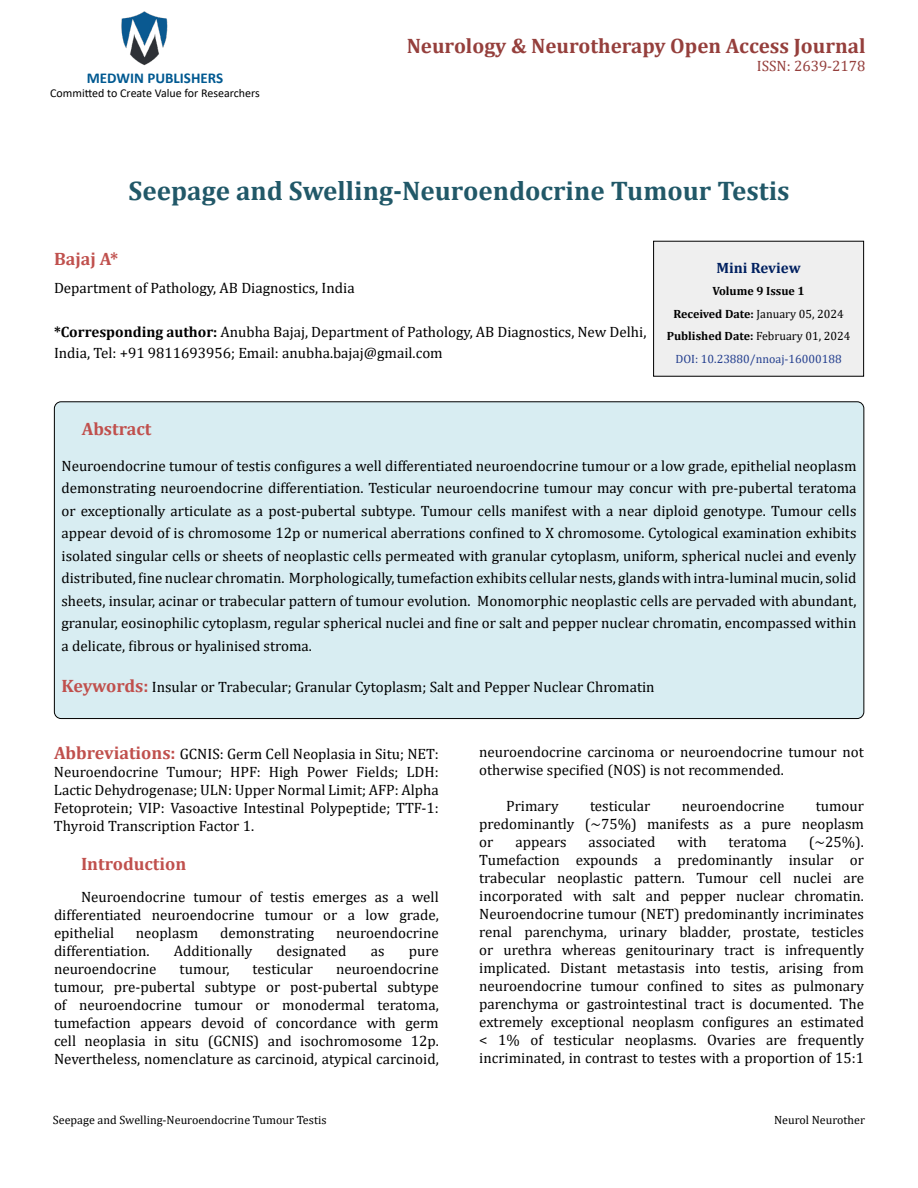
<style>
.page{position:relative;width:918px;height:1188px;background:#fff}
.page>*{position:absolute;margin:0;border:0;box-sizing:border-box;transform-origin:0 0}
.t1{font:700 27px "Cambria";color:#215868}
.t2{font:700 21px "Cambria";color:#953f3c}
.t3{font:700 18px "Cambria";color:#c0504d}
.t4{font:15px/18px "Cambria";color:#000;text-align:justify}
.t5{font:700 15px "Calibri";color:#005991}
.t6{font:15px "Cambria";color:#953f3c}
.t7{font:700 15px "Cambria";color:#002060}
.t8{font:700 12px/22.5px "Cambria";color:#000;text-align:center}
.t9{font:12px "Cambria";color:#000}
.t10{font:12px "Calibri";color:#000}
.s1{font-weight:700}
.s2{font-weight:400}
.s3{font-weight:400;color:#25408f}
.s4{font-weight:700;font-size:18px;color:#c0504d}
</style>
<div class="page">
<img style="left:121px;top:11px;width:47px;height:55px">
<div style="left:654px;top:241px;width:210px;height:135px;background:#efefef"></div>
<div style="left:653px;top:241px;width:211px;height:136px;border:1px solid #000"></div>
<div style="left:54px;top:402px;width:810px;height:317px;background:#d8edf2;border-radius:7px"></div>
<p class="t5" style="left:87px;top:67px;width:138px">MEDWIN PUBLISHERS</p>
<p class="t10" style="left:50px;top:85px;width:211px">Committed to Create Value for Researchers</p>
<h2 class="t2" style="left:407px;top:31px;width:460px">Neurology &amp; Neurotherapy Open Access Journal</h2>
<p class="t6" style="left:757px;top:57px;width:110px">ISSN: 2639-2178</p>
<h1 class="t1" style="left:128px;top:172px;width:663px">Seepage and Swelling-Neuroendocrine Tumour Testis</h1>
<p class="t3" style="left:54px;top:246px;width:66px">Bajaj A*</p>
<p class="t4" style="left:54px;top:279px;width:302px">Department of Pathology, AB Diagnostics, India</p>
<p class="t4" style="left:54px;top:321px;width:594px;line-height:21.8px"><span class="s1">*Corresponding author:</span> Anubha Bajaj, Department of Pathology, AB Diagnostics, New Delhi,<br>India, Tel: +91 9811693956; Email: anubha.bajaj@gmail.com</p>
<p class="t7" style="left:716px;top:257px;width:86px">Mini Review</p>
<p class="t8" style="left:667px;top:280px;width:185px">Volume 9 Issue 1<br>Received Date: <span class="s2">January 05, 2024<br></span>Published Date: <span class="s2">February 01, 2024<br></span><span class="s3">DOI: 10.23880/nnoaj-16000188</span></p>
<p class="t3" style="left:82px;top:416px;width:71px">Abstract</p>
<p class="t4" style="left:62px;top:454px;width:797px;line-height:22.5px">Neuroendocrine tumour of testis configures a well differentiated neuroendocrine tumour or a low grade, epithelial neoplasm demonstrating neuroendocrine differentiation. Testicular neuroendocrine tumour may concur with pre-pubertal teratoma or exceptionally articulate as a post-pubertal subtype. Tumour cells manifest with a near diploid genotype. Tumour cells appear devoid of is chromosome 12p or numerical aberrations confined to X chromosome. Cytological examination exhibits isolated singular cells or sheets of neoplastic cells permeated with granular cytoplasm, uniform, spherical nuclei and evenly distributed, fine nuclear chromatin. Morphologically, tumefaction exhibits cellular nests, glands with intra-luminal mucin, solid sheets, insular, acinar or trabecular pattern of tumour evolution. Monomorphic neoplastic cells are pervaded with abundant, granular, eosinophilic cytoplasm, regular spherical nuclei and fine or salt and pepper nuclear chromatin, encompassed within a delicate, fibrous or hyalinised stroma.</p>
<p class="t4" style="left:62px;top:678px;width:595px"><span class="s4">Keywords:</span> Insular or Trabecular; Granular Cytoplasm; Salt and Pepper Nuclear Chromatin</p>
<p class="t4" style="left:54px;top:745px;width:386px"><span class="s4">Abbreviations:</span> GCNIS: Germ Cell Neoplasia in Situ; NET:<br>Neuroendocrine Tumour; HPF: High Power Fields; LDH:<br>Lactic Dehydrogenase; ULN: Upper Normal Limit; AFP: Alpha Fetoprotein; VIP: Vasoactive Intestinal Polypeptide; TTF-1:<br>Thyroid Transcription Factor 1.</p>
<p class="t3" style="left:81px;top:851px;width:107px">Introduction</p>
<p class="t4" style="left:54px;top:888px;width:386px;text-indent:27px">Neuroendocrine tumour of testis emerges as a well differentiated neuroendocrine tumour or a low grade, epithelial</p>
<p class="t4" style="left:136px;top:924px;width:64px">neoplasm</p>
<p class="t4" style="left:220px;top:924px;width:96px">demonstrating</p>
<p class="t4" style="left:336px;top:924px;width:104px">neuroendocrine</p>
<p class="t4" style="left:54px;top:942px;width:97px">differentiation.</p>
<p class="t4" style="left:174px;top:942px;width:80px">Additionally</p>
<p class="t4" style="left:277px;top:942px;width:71px">designated</p>
<p class="t4" style="left:371px;top:942px;width:15px">as</p>
<p class="t4" style="left:409px;top:942px;width:31px">pure</p>
<p class="t4" style="left:54px;top:960px;width:104px">neuroendocrine</p>
<p class="t4" style="left:180px;top:960px;width:51px">tumour,</p>
<p class="t4" style="left:253px;top:960px;width:62px">testicular</p>
<p class="t4" style="left:54px;top:960px;width:386px;text-indent:282px">neuroendocrine tumour, pre-pubertal subtype or post-pubertal subtype of neuroendocrine tumour or monodermal teratoma, tumefaction appears devoid of concordance with germ cell neoplasia in situ (GCNIS) and isochromosome 12p.<br>Nevertheless, nomenclature as carcinoid, atypical carcinoid,</p>
<p class="t4" style="left:479px;top:743px;width:386px">neuroendocrine carcinoma or neuroendocrine tumour not otherwise specified (NOS) is not recommended.</p>
<p class="t4" style="left:506px;top:797px;width:54px">Primary</p>
<p class="t4" style="left:590px;top:797px;width:62px">testicular</p>
<p class="t4" style="left:682px;top:797px;width:104px">neuroendocrine</p>
<p class="t4" style="left:479px;top:797px;width:386px;text-indent:336px">tumour predominantly (~75%) manifests as a pure neoplasm or</p>
<p class="t4" style="left:479px;top:833px;width:386px;text-indent:330px">(~25%).<br>Tumefaction expounds a predominantly insular or trabecular neoplastic pattern. Tumour cell nuclei are incorporated with salt and pepper nuclear chromatin.<br>Neuroendocrine tumour (NET) predominantly incriminates renal parenchyma, urinary bladder, prostate, testicles or urethra whereas genitourinary tract is infrequently implicated. Distant metastasis into testis, arising from neuroendocrine tumour confined to sites as pulmonary parenchyma or gastrointestinal tract is documented. The extremely exceptional neoplasm configures an estimated &lt; 1% of testicular neoplasms. Ovaries are frequently incriminated, in contrast to testes with a proportion of 15:1</p>
<p class="t4" style="left:515px;top:833px;width:53px">appears</p>
<p class="t4" style="left:589px;top:833px;width:68px">associated</p>
<p class="t4" style="left:678px;top:833px;width:31px">with</p>
<p class="t4" style="left:729px;top:833px;width:60px">teratoma</p>
<p class="t9" style="left:53px;top:1113px;width:275px">Seepage and Swelling-Neuroendocrine Tumour Testis</p>
<p class="t9" style="left:774px;top:1113px;width:93px">Neurol Neurother</p>
</div>
